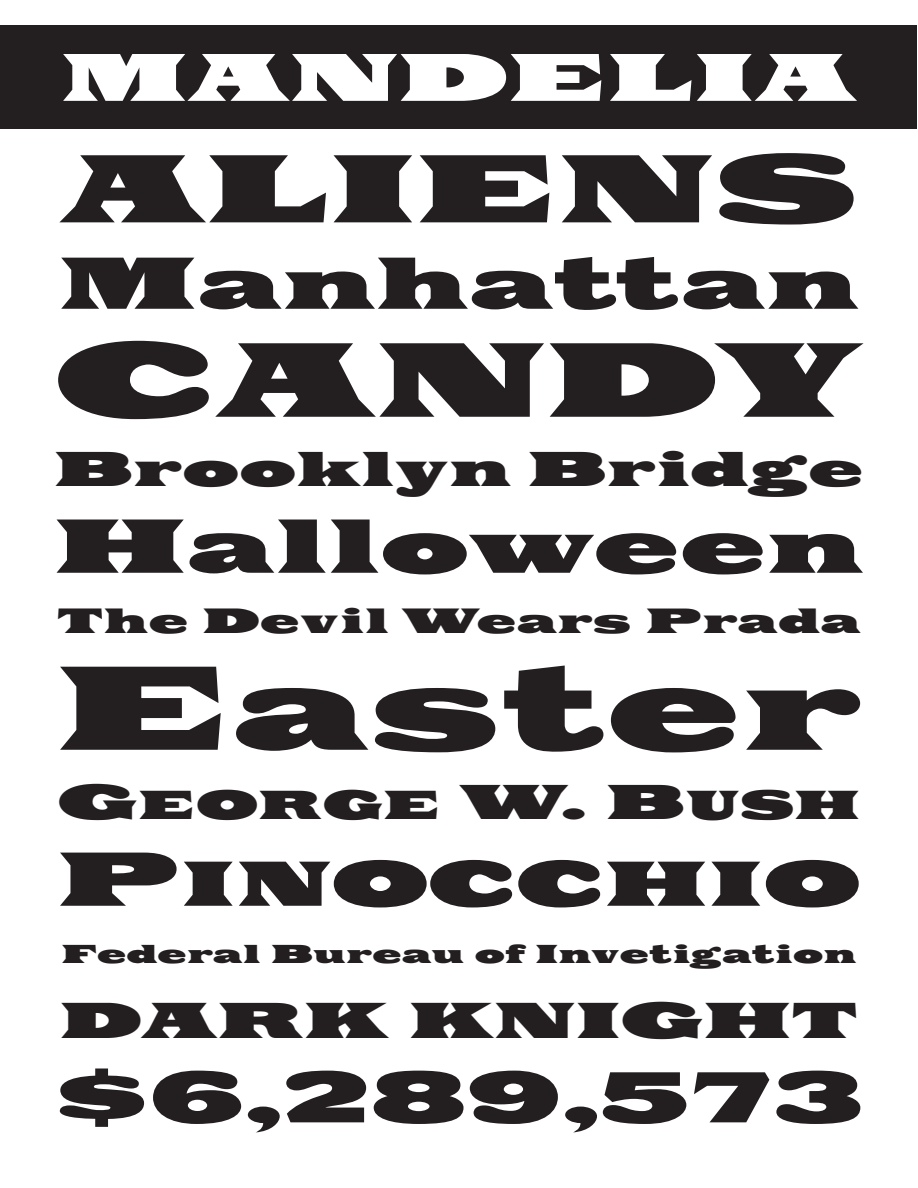
<style>
.page{position:relative;width:918px;height:1188px;background:#fff}
.page>*{position:absolute;margin:0;border:0;box-sizing:border-box;transform-origin:0 0}
.t1{font:117px "Mandelia";color:#231f20}
.t2{font:103.5px "Mandelia";color:#231f20}
.t3{font:94.5px "Mandelia";color:#231f20}
.t4{font:75px "Mandelia";letter-spacing:-.005em;color:#231f20}
.t5{font:72px "Mandelia";color:#231f20}
.t6{font:70.5px "Mandelia";color:#231f20}
.t7{font:66px "Mandelia";color:#fff}
.t8{font:49.5px "Mandelia";color:#231f20}
.t9{font:48px "Mandelia";color:#231f20}
.t10{font:34.5px "Mandelia";color:#231f20}
.t11{font:25.5px "Mandelia";color:#231f20}
</style>
<div class="page">
<div style="left:1px;top:26px;width:916px;height:103px;background:#231f20"></div>
<p class="t7" style="left:61px;top:32px;width:798px">MANDELIA</p>
<p class="t3" style="left:59px;top:124px;width:801px">ALIENS</p>
<p class="t5" style="left:59px;top:234px;width:802px">Manhattan</p>
<p class="t2" style="left:54px;top:310px;width:811px">CANDY</p>
<p class="t9" style="left:54px;top:436px;width:811px">Brooklyn Bridge</p>
<p class="t4" style="left:54px;top:495px;width:811px">Halloween</p>
<p class="t10" style="left:57px;top:597px;width:806px">The Devil Wears Prada</p>
<p class="t1" style="left:56px;top:629px;width:807px">Easter</p>
<p class="t9" style="left:58px;top:769px;width:804px">George W. Bush</p>
<p class="t4" style="left:57px;top:828px;width:805px">Pinocchio</p>
<p class="t11" style="left:62px;top:936px;width:796px">Federal Bureau of Invetigation</p>
<p class="t8" style="left:60px;top:986px;width:800px">DARK KNIGHT</p>
<p class="t6" style="left:55px;top:1049px;width:809px">$6,289,573</p>
</div>
